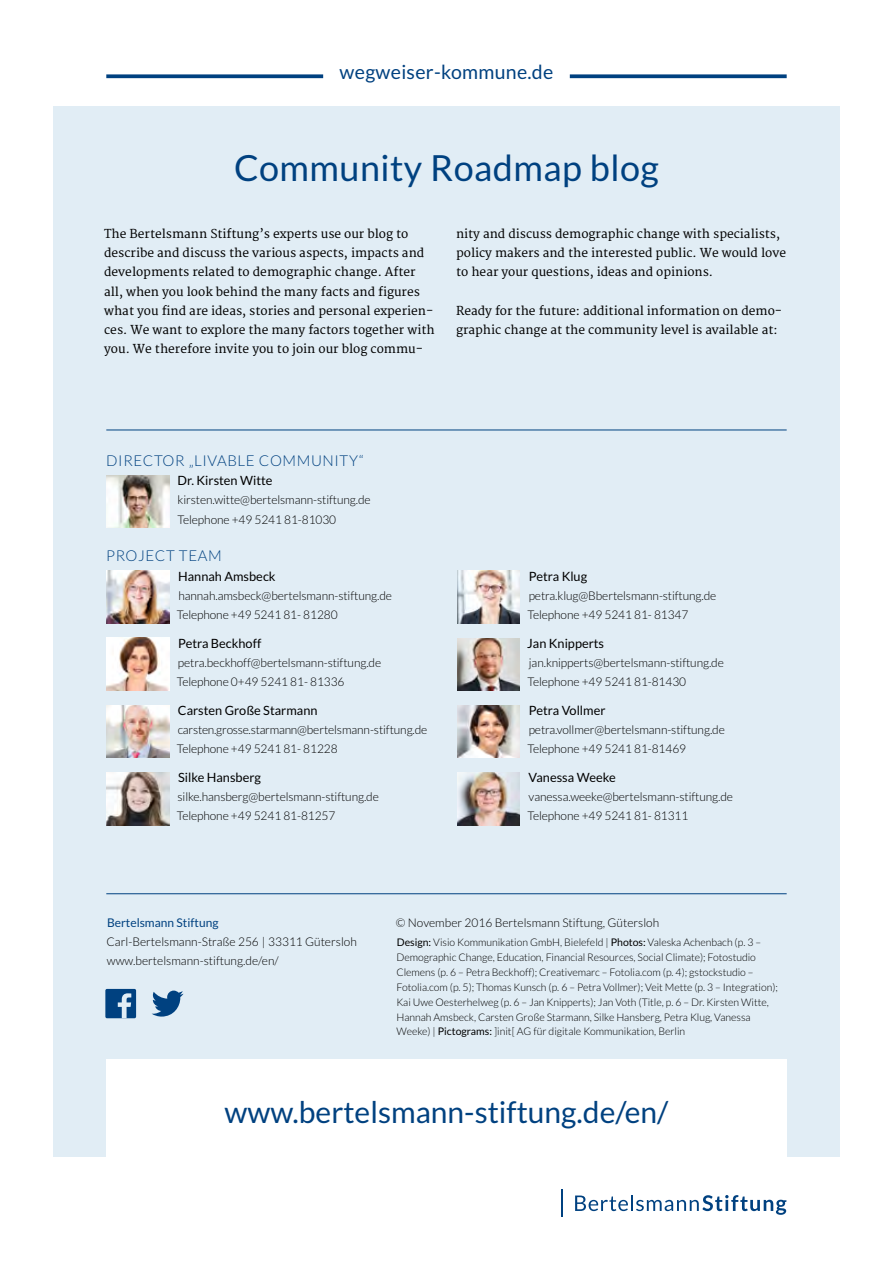
<style>
.page{position:relative;width:893px;height:1263px;background:#fff}
.page>*{position:absolute;margin:0;border:0;box-sizing:border-box;transform-origin:0 0}
.t1{font:36px "Lato";letter-spacing:.01em;color:#004180}
.Spitzmarke_Lato{font:30px "Lato";color:#004180}
.t2{font:19.5px "Lato";letter-spacing:.015em;color:#004180}
.t3{font:300 15px "Lato";letter-spacing:.04em;color:#004180}
.t4{font:12.75px "Lato";color:#000}
.t5{font:300 12px/19.2px "Lato";letter-spacing:-.01em;color:#000}
.Fließtext{font:12px/19.2px "Merriweather";color:#000}
.t6{font:300 10.5px/14.9px "Lato";letter-spacing:-.005em;color:#000}
.s1{font-weight:400;color:#004180}
.s2{font-weight:400}
</style>
<div class="page">
<div style="left:53px;top:106px;width:787px;height:1051px;background:#e1edf5"></div>
<div style="left:106px;top:1059px;width:681px;height:193px;background:#fff"></div>
<svg style="left:575px;top:1195px;width:211px;height:20px"></svg>
<hr style="left:561px;top:1189px;width:2px;height:28px;background:#004180">
<img style="left:106px;top:705px;width:63px;height:53px">
<img style="left:106px;top:475px;width:63px;height:52px">
<img style="left:106px;top:772px;width:63px;height:53px">
<img style="left:106px;top:571px;width:63px;height:52px">
<img style="left:106px;top:638px;width:63px;height:52px">
<hr style="left:106px;top:430px;width:681px;height:1px;background:#004180">
<hr style="left:106px;top:893px;width:681px;height:1px;background:#004180">
<svg style="left:106px;top:74px;width:217px;height:4px"></svg>
<svg style="left:570px;top:74px;width:217px;height:4px"></svg>
<img style="left:457px;top:571px;width:63px;height:52px">
<img style="left:457px;top:638px;width:63px;height:53px">
<img style="left:457px;top:772px;width:63px;height:53px">
<img style="left:457px;top:705px;width:63px;height:53px">
<div style="left:105px;top:989px;width:31px;height:29px;background:#004180;border-radius:2px"></div>
<svg style="left:118px;top:993px;width:13px;height:25px"></svg>
<svg style="left:152px;top:990px;width:32px;height:26px"></svg>
<p class="t2" style="left:340px;top:61px;width:215px">wegweiser-kommune.de</p>
<p class="t1" style="left:234px;top:148px;width:426px">Community Roadmap blog</p>
<p class="Fließtext" style="left:104px;top:225px;width:332px">The Bertelsmann Stiftung’s experts use our blog to describe and discuss the various aspects, impacts and developments related to demographic change. After all, when you look behind the many facts and figures what you find are ideas, stories and personal experien&shy;ces. We want to explore the many factors together with you. We therefore invite you to join our blog commu-</p>
<p class="Fließtext" style="left:456px;top:225px;width:331px">nity and discuss demographic change with specialists, policy makers and the interested public. We would love to hear your questions, ideas and opinions.</p>
<p class="Fließtext" style="left:456px;top:301px;width:328px">Ready for the future: additional information on demo&shy;graphic change at the community level is available at:</p>
<p class="t3" style="left:106px;top:453px;width:259px">DIRECTOR „LIVABLE COMMUNITY“</p>
<p class="t4" style="left:178px;top:474px;width:97px">Dr. Kirsten Witte</p>
<p class="t5" style="left:178px;top:491px;width:195px">kirsten.witte@bertelsmann-stiftung.de</p>
<p class="t5" style="left:178px;top:510px;width:160px">Telephone +49 5241 81-81030</p>
<p class="t3" style="left:106px;top:548px;width:117px">PROJECT TEAM</p>
<p class="t4" style="left:178px;top:569px;width:99px">Hannah Amsbeck</p>
<p class="t5" style="left:178px;top:586px;width:215px">hannah.amsbeck@bertelsmann-stiftung.de</p>
<p class="t5" style="left:177px;top:605px;width:162px">Telephone +49 5241 81- 81280</p>
<p class="t4" style="left:178px;top:636px;width:85px">Petra Beckhoff</p>
<p class="t5" style="left:177px;top:653px;width:206px">petra.beckhoff@bertelsmann-stiftung.de<br>Telephone 0+49 5241 81- 81336</p>
<p class="t4" style="left:178px;top:703px;width:141px">Carsten Große Starmann</p>
<p class="t5" style="left:177px;top:720px;width:252px">carsten.grosse.starmann@bertelsmann-stiftung.de<br>Telephone +49 5241 81- 81228</p>
<p class="t4" style="left:178px;top:770px;width:84px">Silke Hansberg</p>
<p class="t5" style="left:177px;top:787px;width:204px">silke.hansberg@bertelsmann-stiftung.de<br>Telephone +49 5241 81-81257</p>
<p class="t4" style="left:529px;top:569px;width:60px">Petra Klug</p>
<p class="t5" style="left:527px;top:586px;width:190px">petra.klug@Bbertelsmann-stiftung.de<br>Telephone +49 5241 81- 81347</p>
<p class="t4" style="left:527px;top:636px;width:78px">Jan Knipperts</p>
<p class="t5" style="left:527px;top:653px;width:198px">jan.knipperts@bertelsmann-stiftung.de<br>Telephone +49 5241 81-81430</p>
<p class="t4" style="left:529px;top:703px;width:78px">Petra Vollmer</p>
<p class="t5" style="left:527px;top:720px;width:199px">petra.vollmer@bertelsmann-stiftung.de<br>Telephone +49 5241 81-81469</p>
<p class="t4" style="left:528px;top:770px;width:89px">Vanessa Weeke</p>
<p class="t5" style="left:527px;top:787px;width:207px">vanessa.weeke@bertelsmann-stiftung.de<br>Telephone +49 5241 81- 81311</p>
<p class="t5" style="left:107px;top:913px;width:252px"><span class="s1">Bertelsmann Stiftung<br></span>Carl-Bertelsmann-Straße 256 | 33311 Gütersloh www.bertelsmann-stiftung.de/en/</p>
<p class="t5" style="left:396px;top:913px;width:265px">© November 2016 Bertelsmann Stiftung, Gütersloh</p>
<p class="t6" style="left:396px;top:935px;width:383px"><span class="s2">Design:</span> Visio Kommunikation GmbH, Bielefeld | <span class="s2">Photos:</span> Valeska Achenbach (p. 3 – Demographic Change, Education, Financial Resources, Social Climate); Fotostudio Clemens (p. 6 – Petra Beckhoff); Creativemarc – Fotolia.com (p. 4); gstockstudio – Fotolia.com (p. 5); Thomas Kunsch (p. 6 – Petra Vollmer); Veit Mette (p. 3 – Integration); Kai Uwe Oesterhelweg (p. 6 – Jan Knipperts); Jan Voth (Title, p. 6 – Dr. Kirsten Witte, Hannah Amsbeck, Carsten Große Starmann, Silke Hansberg, Petra Klug, Vanessa Weeke) | <span class="s2">Pictograms:</span> ]init[ AG für digitale Kommunikation, Berlin</p>
<p class="Spitzmarke_Lato" style="left:224px;top:1095px;width:445px">www.bertelsmann-stiftung.de/en/</p>
</div>
